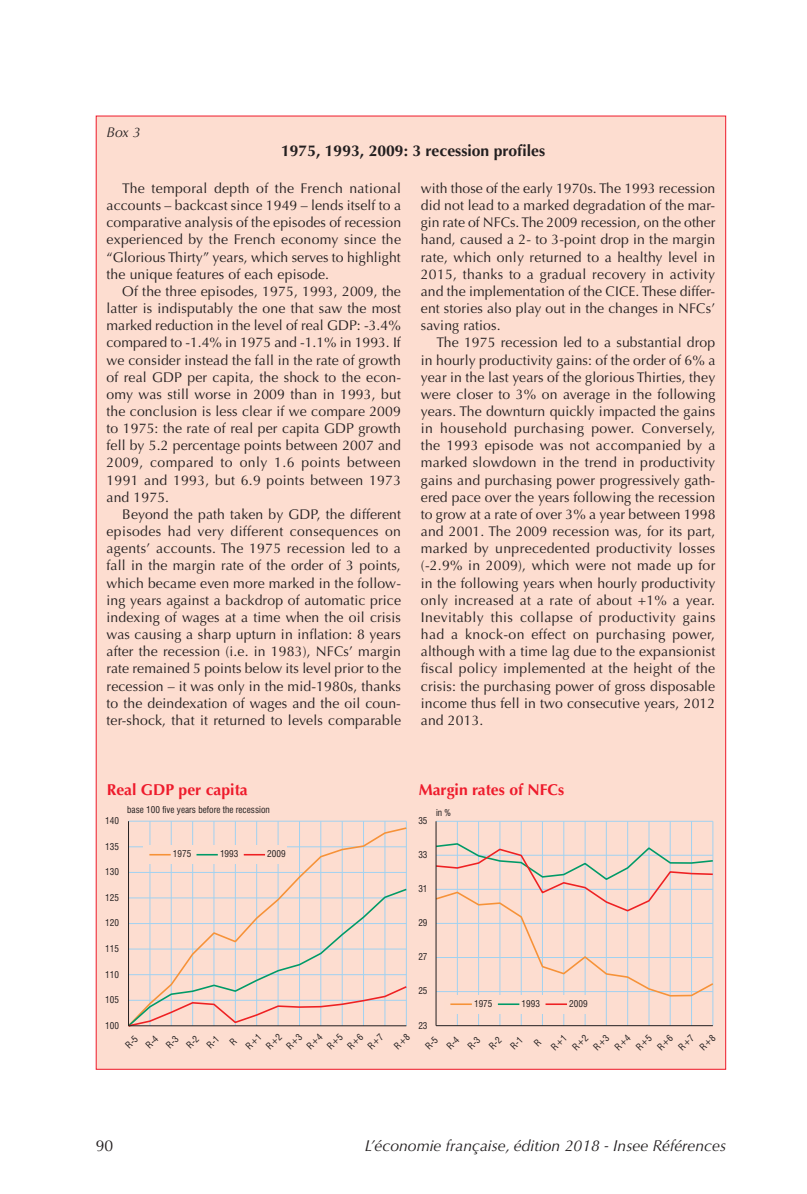
<style>
.page{position:relative;width:807px;height:1194px;background:#fff}
.page>*{position:absolute;margin:0;border:0;box-sizing:border-box;transform-origin:0 0}
.t1{font:italic 15.75px "Optima LT Std";color:#231f20}
.t2{font:700 15.75px "Optima LT Std";color:#231f20}
.t3{font:700 15.75px "Optima LT Std";color:#ee1b2c}
.t4{font:15.75px "Optima LT Std";color:#231f20}
.t5{font:14px/17.2px "Optima LT Std";letter-spacing:.01em;color:#231f20;text-align:justify}
.t6{font:italic 14px "Optima LT Std";color:#231f20}
.t7{font:condensed 9.28px "Swiss 721 BT";color:#231f20}
</style>
<div class="page">
<div style="left:96px;top:116px;width:629px;height:953px;background:#fdddd0"></div>
<hr style="left:128px;top:821px;width:278px;height:1px;background:#a1d2f1">
<hr style="left:406px;top:821px;width:1px;height:204px;background:#a1d2f1">
<hr style="left:384px;top:821px;width:1px;height:204px;background:#a1d2f1">
<hr style="left:363px;top:821px;width:1px;height:204px;background:#a1d2f1">
<hr style="left:342px;top:821px;width:1px;height:204px;background:#a1d2f1">
<hr style="left:320px;top:821px;width:1px;height:204px;background:#a1d2f1">
<hr style="left:299px;top:821px;width:1px;height:204px;background:#a1d2f1">
<hr style="left:278px;top:821px;width:1px;height:204px;background:#a1d2f1">
<hr style="left:256px;top:821px;width:1px;height:204px;background:#a1d2f1">
<hr style="left:235px;top:821px;width:1px;height:204px;background:#a1d2f1">
<hr style="left:214px;top:821px;width:1px;height:204px;background:#a1d2f1">
<hr style="left:192px;top:821px;width:1px;height:204px;background:#a1d2f1">
<hr style="left:171px;top:821px;width:1px;height:204px;background:#a1d2f1">
<hr style="left:150px;top:821px;width:1px;height:204px;background:#a1d2f1">
<svg style="left:129px;top:826px;width:278px;height:61px"></svg>
<svg style="left:129px;top:887px;width:278px;height:97px"></svg>
<svg style="left:128px;top:984px;width:279px;height:43px"></svg>
<div style="left:143px;top:845px;width:144px;height:19px;background:#fdddcf"></div>
<svg style="left:149px;top:854px;width:22px;height:1px"></svg>
<svg style="left:196px;top:854px;width:22px;height:1px"></svg>
<svg style="left:244px;top:854px;width:21px;height:1px"></svg>
<hr style="left:128px;top:821px;width:1px;height:204px;background:#231f20">
<hr style="left:128px;top:1025px;width:278px;height:1px;background:#231f20">
<hr style="left:436px;top:821px;width:276px;height:1px;background:#a1d2f1">
<hr style="left:712px;top:821px;width:1px;height:204px;background:#a1d2f1">
<hr style="left:691px;top:821px;width:1px;height:204px;background:#a1d2f1">
<hr style="left:670px;top:821px;width:1px;height:204px;background:#a1d2f1">
<hr style="left:648px;top:821px;width:1px;height:204px;background:#a1d2f1">
<hr style="left:627px;top:821px;width:1px;height:204px;background:#a1d2f1">
<hr style="left:606px;top:821px;width:1px;height:204px;background:#a1d2f1">
<hr style="left:584px;top:821px;width:1px;height:204px;background:#a1d2f1">
<hr style="left:563px;top:821px;width:1px;height:204px;background:#a1d2f1">
<hr style="left:542px;top:821px;width:1px;height:204px;background:#a1d2f1">
<hr style="left:521px;top:821px;width:1px;height:204px;background:#a1d2f1">
<hr style="left:499px;top:821px;width:1px;height:204px;background:#a1d2f1">
<hr style="left:478px;top:821px;width:1px;height:204px;background:#a1d2f1">
<hr style="left:457px;top:821px;width:1px;height:204px;background:#a1d2f1">
<hr style="left:436px;top:1025px;width:276px;height:1px;background:#231f20">
<svg style="left:436px;top:842px;width:278px;height:155px"></svg>
<div style="left:444px;top:994px;width:145px;height:19px;background:#fdddcf"></div>
<hr style="left:450px;top:1003px;width:22px;height:2px;background:#f69238">
<hr style="left:498px;top:1003px;width:21px;height:2px;background:#009a67">
<hr style="left:545px;top:1003px;width:22px;height:2px;background:#ee2123">
<hr style="left:435px;top:821px;width:1px;height:204px;background:#231f20">
<p class="t6" style="left:106px;top:124px;width:35px">Box 3</p>
<p class="t2" style="left:281px;top:141px;width:265px">1975, 1993, 2009: 3 recession profiles</p>
<p class="t5" style="left:106px;top:180px;width:296px;text-indent:16px">The temporal depth of the French national accounts – backcast since 1949 – lends itself to a comparative analysis of the episodes of recession experienced by the French economy since the “Glorious Thirty” years, which serves to highlight the unique features of each episode.</p>
<p class="t5" style="left:106px;top:283px;width:296px;text-indent:16px">Of the three episodes, 1975, 1993, 2009, the latter is indisputably the one that saw the most marked reduction in the level of real GDP: ‑3.4% compared to ‑1.4% in 1975 and ‑1.1% in 1993. If we consider instead the fall in the rate of growth of real GDP per capita, the shock to the econ‑ omy was still worse in 2009 than in 1993, but the conclusion is less clear if we compare 2009 to 1975: the rate of real per capita GDP growth fell by 5.2 percentage points between 2007 and 2009, compared to only 1.6 points between 1991 and 1993, but 6.9 points between 1973 and 1975.</p>
<p class="t5" style="left:106px;top:506px;width:296px;text-indent:16px">Beyond the path taken by GDP, the different episodes had very different consequences on agents’ accounts. The 1975 recession led to a fall in the margin rate of the order of 3 points, which became even more marked in the follow‑ ing years against a backdrop of automatic price indexing of wages at a time when the oil crisis was causing a sharp upturn in inflation: 8 years after the recession (i.e. in 1983), NFCs’ margin rate remained 5 points below its level prior to the recession – it was only in the mid‑1980s, thanks to the deindexation of wages and the oil coun‑ ter‑shock, that it returned to levels comparable</p>
<p class="t5" style="left:421px;top:180px;width:296px">with those of the early 1970s. The 1993 recession did not lead to a marked degradation of the mar‑ gin rate of NFCs. The 2009 recession, on the other hand, caused a 2‑ to 3‑point drop in the margin rate, which only returned to a healthy level in 2015, thanks to a gradual recovery in activity and the implementation of the CICE. These differ‑ ent stories also play out in the changes in NFCs’ saving ratios.</p>
<p class="t5" style="left:421px;top:334px;width:296px;text-indent:16px">The 1975 recession led to a substantial drop in hourly productivity gains: of the order of 6% a year in the last years of the glorious Thirties, they were closer to 3% on average in the following years. The downturn quickly impacted the gains in household purchasing power. Conversely, the 1993 episode was not accompanied by a marked slowdown in the trend in productivity gains and purchasing power progressively gath‑ ered pace over the years following the recession to grow at a rate of over 3% a year between 1998 and 2001. The 2009 recession was, for its part, marked by unprecedented productivity losses (‑2.9% in 2009), which were not made up for in the following years when hourly productivity only increased at a rate of about +1% a year.<br>Inevitably this collapse of productivity gains had a knock‑on effect on purchasing power, although with a time lag due to the expansionist fiscal policy implemented at the height of the crisis: the purchasing power of gross disposable income thus fell in two consecutive years, 2012 and 2013.</p>
<p class="t3" style="left:107px;top:780px;width:142px">Real GDP per capita</p>
<p class="t3" style="left:419px;top:780px;width:147px">Margin rates of NFCs</p>
<p class="t7" style="left:105px;top:815px;width:15px">140</p>
<p class="t7" style="left:105px;top:840px;width:15px">135</p>
<p class="t7" style="left:105px;top:866px;width:15px">130</p>
<p class="t7" style="left:105px;top:892px;width:15px">125</p>
<p class="t7" style="left:105px;top:917px;width:15px">120</p>
<p class="t7" style="left:105px;top:943px;width:15px">115</p>
<p class="t7" style="left:105px;top:968px;width:15px">110</p>
<p class="t7" style="left:105px;top:994px;width:15px">105</p>
<p class="t7" style="left:105px;top:1019px;width:15px">100</p>
<p class="t7" style="left:127px;top:804px;width:144px">base 100 five years before the recession</p>
<p class="t7" style="left:173px;top:848px;width:20px">1975</p>
<p class="t7" style="left:220px;top:848px;width:20px">1993</p>
<p class="t7" style="left:267px;top:848px;width:20px">2009</p>
<p class="t7" style="left:418px;top:815px;width:11px">35</p>
<p class="t7" style="left:436px;top:806px;width:16px">in %</p>
<p class="t7" style="left:418px;top:849px;width:11px">33</p>
<p class="t7" style="left:418px;top:883px;width:11px">31</p>
<p class="t7" style="left:418px;top:917px;width:11px">29</p>
<p class="t7" style="left:418px;top:951px;width:11px">27</p>
<p class="t7" style="left:418px;top:985px;width:11px">25</p>
<p class="t7" style="left:418px;top:1019px;width:11px">23</p>
<p class="t7" style="left:474px;top:997px;width:20px">1975</p>
<p class="t7" style="left:521px;top:997px;width:20px">1993</p>
<p class="t7" style="left:569px;top:997px;width:20px">2009</p>
<p class="t4" style="left:96px;top:1136px;width:19px">90</p>
<p class="t1" style="left:365px;top:1136px;width:363px">L’économie française, édition 2018 - Insee Références</p>
</div>
